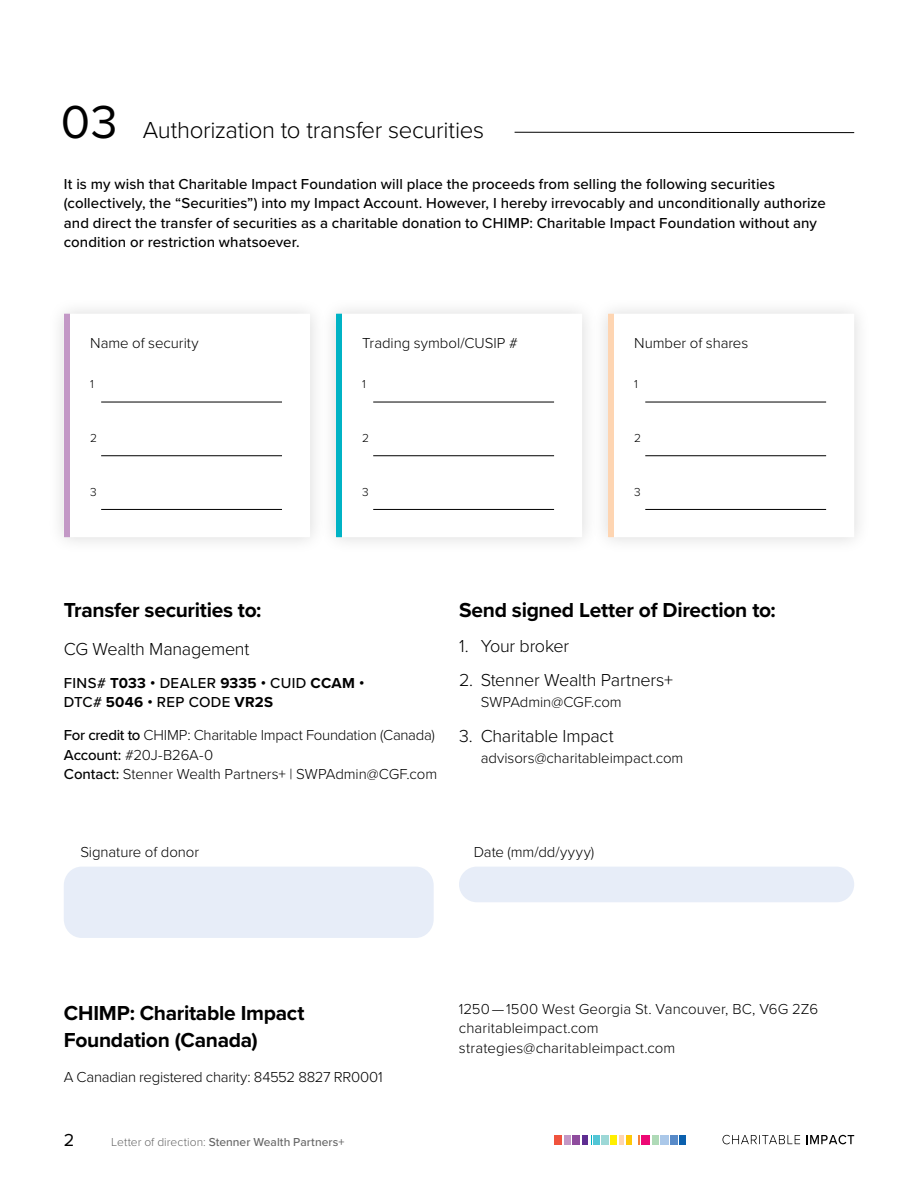
<style>
.page{position:relative;width:918px;height:1188px;background:#fff}
.page>*{position:absolute;margin:0;border:0;box-sizing:border-box;transform-origin:0 0}
.t1{font:300 24px "Proxima Nova";letter-spacing:-.015em;color:#000}
.t2{font:700 21px/27px "Proxima Nova";letter-spacing:-.015em;color:#000}
.t3{font:300 18px "Proxima Nova";letter-spacing:-.015em;color:#000}
.t4{font:18px "Proxima Nova";color:#000}
.t5{font:300 15px/19.5px "Proxima Nova";letter-spacing:-.005em;color:#000}
.t6{font:500 15px/19.5px "Proxima Nova";letter-spacing:.005em;color:#000}
.t7{font:500 15px/19.5px "Proxima Nova";letter-spacing:.025em;color:#000}
.t8{font:500 12px "Proxima Nova";letter-spacing:.005em;color:#666}
.t9{font:300 12px "Proxima Nova";color:#000}
.s1{font-weight:400;font-size:48px}
.s2{font-weight:700}
.s3{font-weight:500}
.s4{font-weight:300}
</style>
<div class="page">
<svg style="left:722px;top:1135px;width:78px;height:9px"></svg>
<svg style="left:806px;top:1135px;width:48px;height:9px"></svg>
<div style="left:554px;top:1135px;width:7px;height:9px;background:#f0533d"></div>
<div style="left:564px;top:1135px;width:7px;height:9px;background:#c398c6"></div>
<div style="left:573px;top:1135px;width:7px;height:9px;background:#8e4b9d"></div>
<div style="left:582px;top:1135px;width:6px;height:9px;background:#5e2d91"></div>
<div style="left:594px;top:1135px;width:6px;height:9px;background:#53c6d6"></div>
<div style="left:601px;top:1135px;width:7px;height:9px;background:#9dd8d7"></div>
<div style="left:610px;top:1135px;width:7px;height:9px;background:#ffef00"></div>
<div style="left:619px;top:1135px;width:5px;height:9px;background:#fed5b2"></div>
<div style="left:626px;top:1135px;width:6px;height:9px;background:#ffc907"></div>
<div style="left:642px;top:1135px;width:8px;height:9px;background:#ed0874"></div>
<div style="left:653px;top:1135px;width:6px;height:9px;background:#afdab7"></div>
<div style="left:660px;top:1135px;width:9px;height:9px;background:#abc8e9"></div>
<div style="left:670px;top:1135px;width:8px;height:9px;background:#588ac8"></div>
<div style="left:679px;top:1135px;width:7px;height:9px;background:#0b60ae"></div>
<hr style="left:515px;top:132px;width:339px;height:1px;background:#000">
<div style="left:47px;top:297px;width:280px;height:257px;background:#f8f8f8"></div>
<div style="left:64px;top:314px;width:246px;height:223px;background:#fff"></div>
<div style="left:64px;top:314px;width:6px;height:223px;background:#c398c6"></div>
<hr style="left:101px;top:402px;width:181px;height:1px;background:#000">
<hr style="left:101px;top:455px;width:181px;height:1px;background:#000">
<hr style="left:101px;top:509px;width:181px;height:1px;background:#000">
<div style="left:319px;top:297px;width:280px;height:257px;background:#f8f8f8"></div>
<div style="left:336px;top:314px;width:246px;height:223px;background:#fff"></div>
<div style="left:336px;top:314px;width:6px;height:223px;background:#00b3c5"></div>
<hr style="left:373px;top:402px;width:181px;height:1px;background:#000">
<hr style="left:373px;top:455px;width:181px;height:1px;background:#000">
<hr style="left:373px;top:509px;width:181px;height:1px;background:#000">
<div style="left:591px;top:297px;width:280px;height:257px;background:#f9f9f9"></div>
<div style="left:608px;top:314px;width:246px;height:223px;background:#fff"></div>
<div style="left:608px;top:314px;width:6px;height:223px;background:#fed5b2"></div>
<hr style="left:645px;top:402px;width:181px;height:1px;background:#000">
<hr style="left:645px;top:455px;width:181px;height:1px;background:#000">
<hr style="left:645px;top:509px;width:181px;height:1px;background:#000">
<div style="left:64px;top:867px;width:370px;height:71px;background:#e7edf8;border-radius:18px"></div>
<div style="left:459px;top:867px;width:395px;height:35px;background:#e7edf8;border-radius:18px"></div>
<h1 class="t1" style="left:61px;top:112px;width:425px"><span class="s1">03</span> Authorization to transfer securities</h1>
<p class="t6" style="left:64px;top:174px;width:763px">It is my wish that Charitable Impact Foundation will place the proceeds from selling the following securities (collectively, the “Securities”) into my Impact Account. However, I hereby irrevocably and unconditionally authorize and direct the transfer of securities as a charitable donation to CHIMP: Charitable Impact Foundation without any condition or restriction whatsoever.</p>
<p class="t5" style="left:90px;top:333px;width:110px">Name of security</p>
<p class="t9" style="left:90px;top:375px;width:5px">1</p>
<p class="t5" style="left:362px;top:333px;width:157px">Trading symbol/CUSIP #</p>
<p class="t9" style="left:362px;top:375px;width:5px">1</p>
<p class="t5" style="left:634px;top:333px;width:115px">Number of shares</p>
<p class="t9" style="left:634px;top:375px;width:5px">1</p>
<p class="t9" style="left:90px;top:429px;width:8px">2</p>
<p class="t9" style="left:362px;top:429px;width:8px">2</p>
<p class="t9" style="left:634px;top:429px;width:8px">2</p>
<p class="t9" style="left:90px;top:483px;width:8px">3</p>
<p class="t9" style="left:362px;top:483px;width:8px">3</p>
<p class="t9" style="left:634px;top:483px;width:8px">3</p>
<h2 class="t2" style="left:64px;top:596px;width:199px">Transfer securities to:</h2>
<p class="t3" style="left:64px;top:636px;width:187px">CG Wealth Management</p>
<p class="t7" style="left:64px;top:673px;width:302px">FINS# <span class="s2">T033 •</span> DEALER <span class="s2">9335 •</span> CUID <span class="s2">CCAM •<br></span>DTC# <span class="s2">5046 •</span> REP CODE <span class="s2">VR2S</span></p>
<p class="t5" style="left:64px;top:725px;width:375px"><span class="s3">For credit to</span> CHIMP: Charitable Impact Foundation (Canada)<br><span class="s3">Account:</span> #20J-B26A-0<br><span class="s3">Contact:</span> Stenner Wealth Partners+ | SWPAdmin@CGF.com</p>
<h2 class="t2" style="left:459px;top:596px;width:318px">Send signed Letter of Direction to:</h2>
<p class="t3" style="left:459px;top:633px;width:112px">1. Your broker</p>
<p class="t3" style="left:459px;top:667px;width:216px">2. Stenner Wealth Partners+</p>
<p class="t5" style="left:481px;top:692px;width:143px">SWPAdmin@CGF.com</p>
<p class="t3" style="left:459px;top:723px;width:156px">3. Charitable Impact</p>
<p class="t5" style="left:481px;top:747px;width:204px">advisors@charitableimpact.com</p>
<p class="t5" style="left:80px;top:841px;width:120px">Signature of donor</p>
<p class="t5" style="left:474px;top:841px;width:122px">Date (mm/dd/yyyy)</p>
<h2 class="t2" style="left:64px;top:999px;width:242px">CHIMP: Charitable Impact<br>Foundation (Canada)</h2>
<p class="t5" style="left:64px;top:1066px;width:320px">A Canadian registered charity: 84552 8827 RR0001</p>
<p class="t4" style="left:64px;top:1126px;width:12px">2</p>
<p class="t8" style="left:111px;top:1133px;width:235px"><span class="s4">Letter of direction:</span> Stenner Wealth Partners+</p>
<p class="t5" style="left:459px;top:998px;width:361px">1250 — 1500 West Georgia St. Vancouver, BC, V6G 2Z6 charitableimpact.com strategies@charitableimpact.com</p>
</div>
